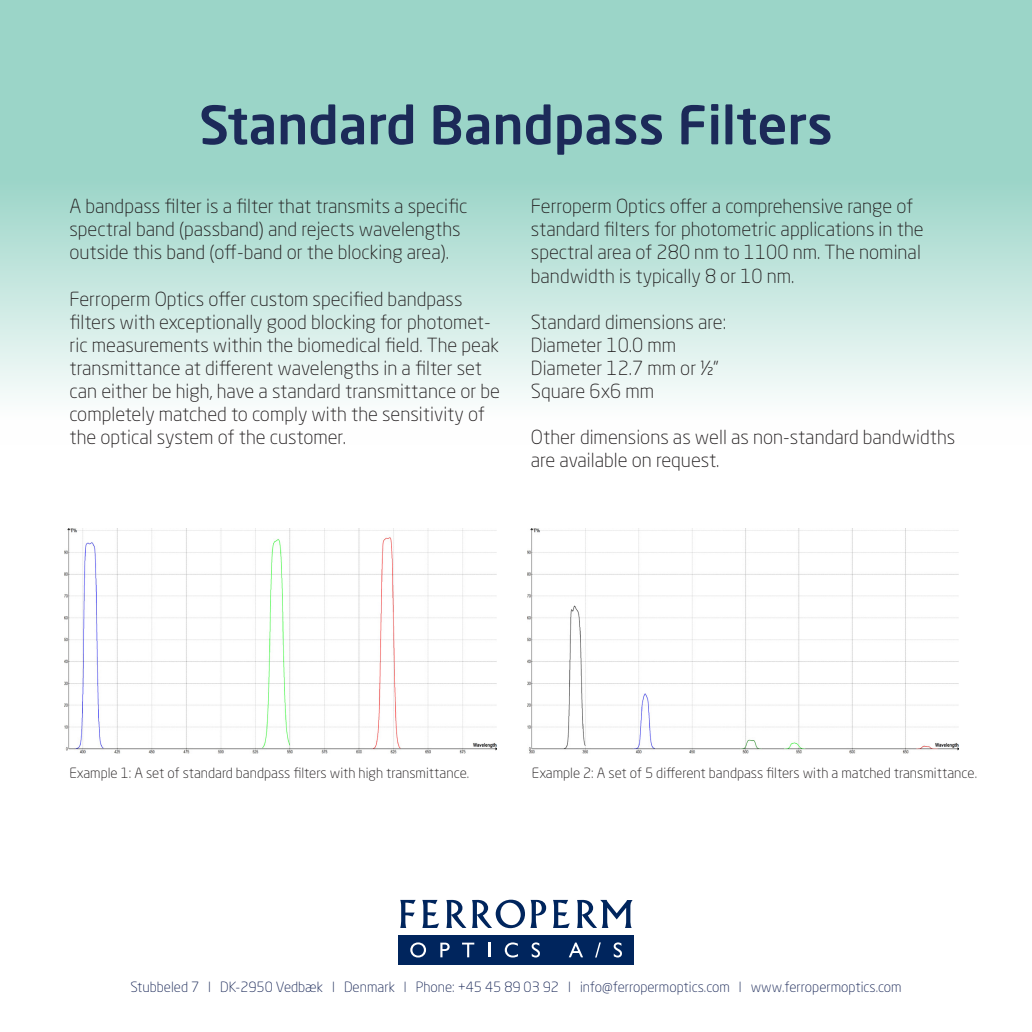
<style>
.page{position:relative;width:1032px;height:1032px;background:#fff}
.page>*{position:absolute;margin:0;border:0;box-sizing:border-box;transform-origin:0 0}
.t1{font:500 52.5px "Neo Sans Std";color:#1c2a59}
.t2{font:300 19.25px/23.1px "Neo Sans Std";color:#231f20}
.t3{font:300 14px "Neo Sans Std";color:#231f20}
.t4{font:300 14px "Neo Sans Std";color:#1c2a59}
</style>
<div class="page">
<svg style="left:0;top:0;width:1032px;height:398px;background:#b3dfd5"></svg>
<svg style="left:400px;top:900px;width:16px;height:28px"></svg>
<svg style="left:422px;top:900px;width:17px;height:28px"></svg>
<svg style="left:446px;top:900px;width:20px;height:28px"></svg>
<svg style="left:472px;top:900px;width:74px;height:28px"></svg>
<svg style="left:553px;top:900px;width:17px;height:28px"></svg>
<svg style="left:577px;top:900px;width:56px;height:28px"></svg>
<div style="left:398px;top:934px;width:236px;height:30px;background:#00255d"></div>
<svg style="left:410px;top:942px;width:16px;height:15px"></svg>
<svg style="left:440px;top:942px;width:10px;height:15px"></svg>
<svg style="left:462px;top:942px;width:12px;height:15px"></svg>
<svg style="left:488px;top:942px;width:2px;height:15px"></svg>
<svg style="left:505px;top:942px;width:13px;height:15px"></svg>
<svg style="left:532px;top:942px;width:8px;height:15px"></svg>
<svg style="left:569px;top:942px;width:14px;height:15px"></svg>
<svg style="left:595px;top:942px;width:6px;height:15px"></svg>
<svg style="left:614px;top:942px;width:8px;height:15px"></svg>
<img style="left:65px;top:528px;width:431px;height:225px">
<img style="left:527px;top:528px;width:431px;height:225px">
<p class="t1" style="left:199px;top:92px;width:635px">Standard Bandpass Filters</p>
<p class="t2" style="left:69px;top:194px;width:400px">A bandpass filter is a filter that transmits a specific spectral band (passband) and rejects wavelengths outside this band (off-band or the blocking area).</p>
<p class="t2" style="left:69px;top:287px;width:432px">Ferroperm Optics offer custom specified bandpass filters with exceptionally good blocking for photomet&shy;ric measurements within the biomedical field. The peak transmittance at different wavelengths in a filter set can either be high, have a standard transmittance or be completely matched to comply with the sensitivity of the optical system of the customer.</p>
<p class="t2" style="left:531px;top:194px;width:394px">Ferroperm Optics offer a comprehensive range of standard filters for photometric applications in the spectral area of 280 nm to 1100 nm. The nominal bandwidth is typically 8 or 10 nm.</p>
<p class="t2" style="left:531px;top:310px;width:197px">Standard dimensions are:</p>
<p class="t2" style="left:531px;top:333px;width:147px">Diameter 10.0 mm</p>
<p class="t2" style="left:531px;top:356px;width:189px">Diameter 12.7 mm or ½”</p>
<p class="t2" style="left:531px;top:379px;width:125px">Square 6x6 mm</p>
<p class="t2" style="left:531px;top:425px;width:426px">Other dimensions as well as non-standard bandwidths are available on request.</p>
<p class="t3" style="left:69px;top:764px;width:401px">Example 1: A set of standard bandpass filters with high transmittance.</p>
<p class="t3" style="left:532px;top:764px;width:447px">Example 2: A set of 5 different bandpass filters with a matched transmittance.</p>
<p class="t4" style="left:130px;top:979px;width:773px">Stubbeled 7 l DK-2950 Vedbæk l Denmark l Phone: +45 45 89 03 92 l info@ferropermoptics.com l www.ferropermoptics.com</p>
</div>
